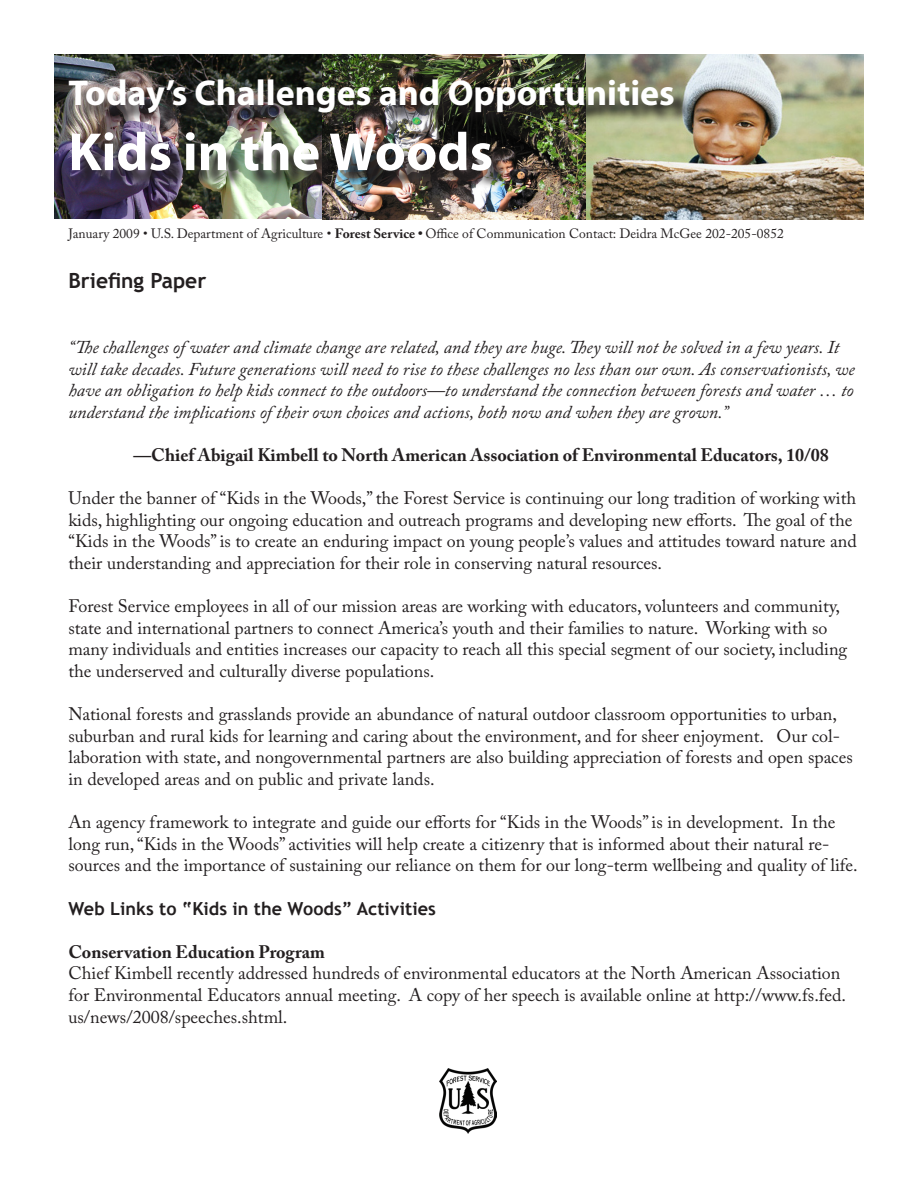
<style>
.page{position:relative;width:918px;height:1188px;background:#fff}
.page>*{position:absolute;margin:0;border:0;box-sizing:border-box;transform-origin:0 0}
.t1{font:700 54px "Myriad Pro";color:#fff}
.t2{font:700 36px "Myriad Pro";color:#fff}
.t3{font:700 21px "Trebuchet MS";color:#231f20}
.t4{font:18px/21.6px "Adobe Caslon Pro";color:#231f20}
.t5{font:italic 18px/21.6px "Adobe Caslon Pro";color:#231f20}
.t6{font:700 18px "Adobe Caslon Pro";color:#231f20}
.t7{font:700 18px "Trebuchet MS";color:#231f20}
.t8{font:13.5px "Adobe Caslon Pro";color:#231f20}
.s1{font-weight:700}
.s2{font-style:italic}
</style>
<div class="page">
<img style="left:440px;top:1068px;width:57px;height:66px">
<img style="left:54px;top:54px;width:810px;height:165px">
<img style="left:71px;top:82px;width:620px;height:107px">
<p class="t2" style="left:68px;top:70px;width:608px">Today’s Challenges and Opportunities</p>
<p class="t1" style="left:68px;top:117px;width:426px">Kids in the Woods</p>
<p class="t8" style="left:68px;top:225px;width:717px">January 2009 • U.S. Department of Agriculture • <span class="s1">Forest Service •</span> Office of Communication Contact: Deidra McGee 202-205-0852</p>
<p class="t3" style="left:68px;top:268px;width:139px">Briefing Paper</p>
<p class="t5" style="left:68px;top:336px;width:788px">“The challenges of water and climate change are related, and they are huge. They will not be solved in a few years. It will take decades. Future generations will need to rise to these challenges no less than our own. As conservationists, we have an obligation to help kids connect to the outdoors—to understand the connection between forests and water … to understand the implications of their own choices and actions, both now and when they are grown.”</p>
<p class="t6" style="left:133px;top:444px;width:697px"><span class="s2">—</span>Chief Abigail Kimbell to North American Association of Environmental Educators, 10/08</p>
<p class="t4" style="left:68px;top:487px;width:790px">Under the banner of “Kids in the Woods,” the Forest Service is continuing our long tradition of working with kids, highlighting our ongoing education and outreach programs and developing new efforts. The goal of the “Kids in the Woods” is to create an enduring impact on young people’s values and attitudes toward nature and their understanding and appreciation for their role in conserving natural resources.</p>
<p class="t4" style="left:68px;top:595px;width:780px">Forest Service employees in all of our mission areas are working with educators, volunteers and community, state and international partners to connect America’s youth and their families to nature. Working with so many individuals and entities increases our capacity to reach all this special segment of our society, including the underserved and culturally diverse populations.</p>
<p class="t4" style="left:68px;top:703px;width:786px">National forests and grasslands provide an abundance of natural outdoor classroom opportunities to urban, suburban and rural kids for learning and caring about the environment, and for sheer enjoyment. Our col&shy;laboration with state, and nongovernmental partners are also building appreciation of forests and open spaces in developed areas and on public and private lands.</p>
<p class="t4" style="left:68px;top:811px;width:791px">An agency framework to integrate and guide our efforts for “Kids in the Woods” is in development. In the long run, “Kids in the Woods” activities will help create a citizenry that is informed about their natural re&shy;sources and the importance of sustaining our reliance on them for our long-term wellbeing and quality of life.</p>
<p class="t7" style="left:68px;top:897px;width:369px">Web Links to “Kids in the Woods” Activities</p>
<p class="t6" style="left:68px;top:941px;width:258px">Conservation Education Program</p>
<p class="t4" style="left:68px;top:962px;width:779px">Chief Kimbell recently addressed hundreds of environmental educators at the North American Association for Environmental Educators annual meeting. A copy of her speech is available online at http://www.fs.fed. us/news/2008/speeches.shtml.</p>
</div>
